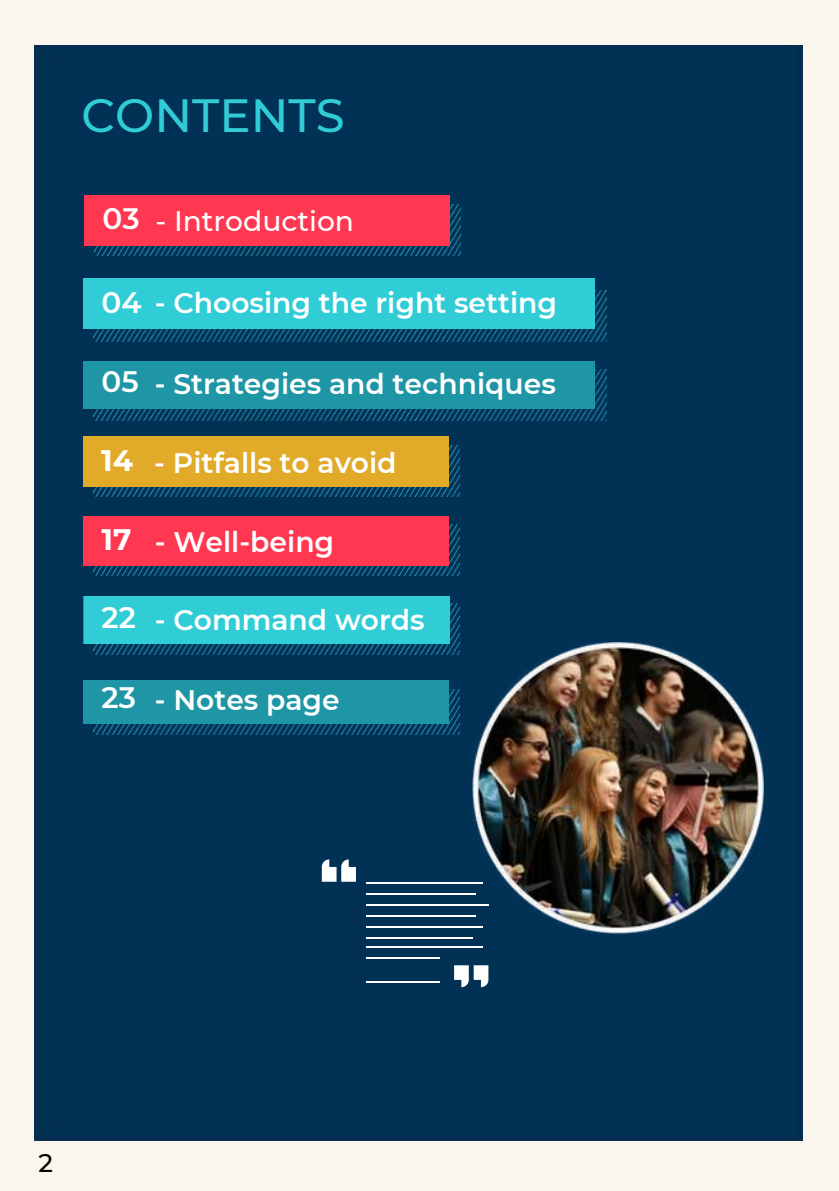
<style>
.page{position:relative;width:839px;height:1191px;background:#fff}
.page>*{position:absolute;margin:0;border:0;box-sizing:border-box;transform-origin:0 0}
.t1{font:500 46.6px "Montserrat";color:#30cdd7}
.t2{font:600 28.2px "Montserrat";color:#fff}
.t3{font:500 28.2px "Montserrat";color:#fff}
.t4{font:500 25.4px "Montserrat";color:#000}
.s1{font-weight:600;font-size:29.6px}
.s2{font-size:29.6px}
.s3{font-weight:700;font-size:29.6px}
</style>
<div class="page">
<div style="left:0;top:0;width:838px;height:1191px;background:#faf5ed"></div>
<div style="left:34px;top:46px;width:768px;height:1095px;background:#013155"></div>
<img style="left:93px;top:290px;width:513px;height:51px">
<img style="left:93px;top:369px;width:513px;height:51px">
<img style="left:93px;top:446px;width:366px;height:51px">
<img style="left:93px;top:525px;width:366px;height:51px">
<img style="left:93px;top:604px;width:366px;height:51px">
<div style="left:84px;top:279px;width:510px;height:49px;background:#30cdd7"></div>
<div style="left:84px;top:437px;width:364px;height:49px;background:#e1aa28"></div>
<div style="left:84px;top:516px;width:364px;height:50px;background:#ff3750"></div>
<div style="left:84px;top:362px;width:510px;height:46px;background:#1e96a5"></div>
<div style="left:85px;top:597px;width:364px;height:46px;background:#30cdd7"></div>
<img style="left:94px;top:204px;width:366px;height:51px">
<div style="left:85px;top:196px;width:364px;height:49px;background:#ff3750"></div>
<img style="left:472px;top:643px;width:291px;height:291px">
<img style="left:93px;top:690px;width:366px;height:45px">
<div style="left:84px;top:680px;width:364px;height:44px;background:#1e96a5"></div>
<hr style="left:366px;top:882px;width:117px;height:2px;background:#fff">
<hr style="left:366px;top:893px;width:109px;height:2px;background:#fff">
<hr style="left:366px;top:904px;width:122px;height:2px;background:#fff">
<hr style="left:366px;top:915px;width:109px;height:2px;background:#fff">
<hr style="left:366px;top:926px;width:117px;height:2px;background:#fff">
<hr style="left:366px;top:937px;width:106px;height:2px;background:#fff">
<hr style="left:366px;top:947px;width:117px;height:1px;background:#fff">
<hr style="left:366px;top:957px;width:74px;height:1px;background:#fff">
<hr style="left:366px;top:981px;width:74px;height:1px;background:#fff">
<svg style="left:454px;top:965px;width:34px;height:22px"></svg>
<svg style="left:322px;top:859px;width:34px;height:23px"></svg>
<h1 class="t1" style="left:82px;top:87px;width:264px">CONTENTS</h1>
<p class="t3" style="left:102px;top:204px;width:253px"><span class="s1">03</span> - Introduction</p>
<p class="t2" style="left:102px;top:285px;width:457px"><span class="s2">04</span> - Choosing the right setting</p>
<p class="t2" style="left:102px;top:366px;width:456px"><span class="s2">05</span> - Strategies and techniques</p>
<p class="t2" style="left:101px;top:445px;width:297px"><span class="s3">14</span> - Pitfalls to avoid</p>
<p class="t2" style="left:102px;top:524px;width:234px"><span class="s3">17</span> - Well-being</p>
<p class="t2" style="left:102px;top:603px;width:325px"><span class="s2">22</span> - Command words</p>
<p class="t2" style="left:102px;top:683px;width:240px"><span class="s2">23</span> - Notes page</p>
<p class="t4" style="left:38px;top:1148px;width:16px">2</p>
</div>
